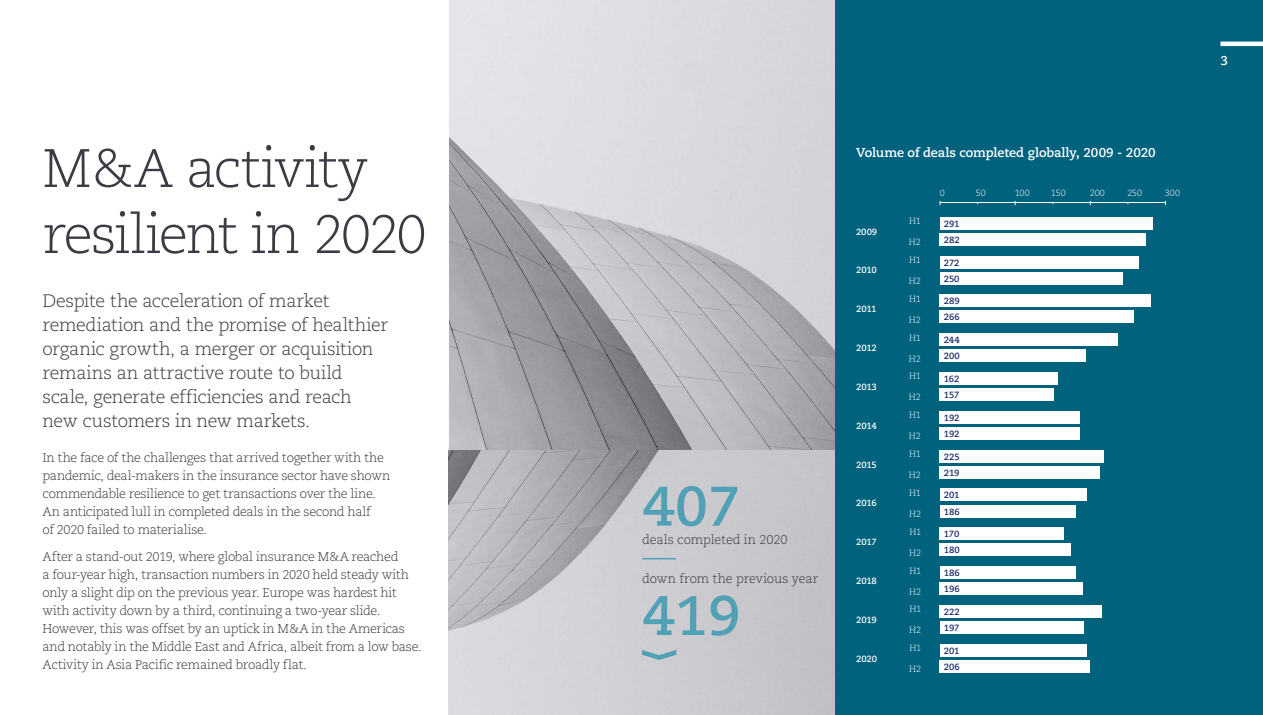
<style>
.page{position:relative;width:1263px;height:715px;background:#fff}
.page>*{position:absolute;margin:0;border:0;box-sizing:border-box;transform-origin:0 0}
.t1{font:700 55.5px "Caecilia";color:#50a0b6}
.t2{font:300 54px/66px "Caecilia";letter-spacing:-.035em;color:#3b3c43}
.t3{font:300 18px/24px "Caecilia";letter-spacing:-.025em;color:#3b3c43}
.t4{font:300 12.75px/18px "Caecilia";letter-spacing:-.025em;color:#393b41}
.t5{font:300 12.75px "Caecilia";letter-spacing:-.01em;color:#3b3c43}
.t6{font:700 12.75px "Caecilia";letter-spacing:-.01em;color:#fff}
.t7{font:700 9px/16px "Caecilia";letter-spacing:-.01em;color:#152964}
.t8{font:300 9px/17.9px "Caecilia";letter-spacing:-.01em;color:#fff}
.t9{font:700 9px "Caecilia";letter-spacing:-.02em;color:#fff}
</style>
<div class="page">
<div style="left:835px;top:0;width:428px;height:714px;background:#00627d"></div>
<hr style="left:940px;top:202px;width:225px;height:1px;background:#fff">
<hr style="left:1220px;top:42px;width:43px;height:4px;background:#fff">
<img style="left:449px;top:0;width:386px;height:714px">
<img style="left:449px;top:450px;width:385px;height:264px">
<svg style="left:642px;top:650px;width:34px;height:9px"></svg>
<hr style="left:642px;top:557px;width:34px;height:2px;background:#50a0b6">
<div style="left:939px;top:643px;width:147px;height:13px;background:#fff"></div>
<div style="left:939px;top:660px;width:151px;height:12px;background:#fff"></div>
<div style="left:939px;top:605px;width:163px;height:12px;background:#fff"></div>
<div style="left:939px;top:621px;width:144px;height:12px;background:#fff"></div>
<div style="left:939px;top:566px;width:136px;height:12px;background:#fff"></div>
<div style="left:939px;top:582px;width:144px;height:12px;background:#fff"></div>
<div style="left:939px;top:527px;width:125px;height:13px;background:#fff"></div>
<div style="left:939px;top:543px;width:132px;height:13px;background:#fff"></div>
<div style="left:939px;top:488px;width:147px;height:13px;background:#fff"></div>
<div style="left:939px;top:504px;width:136px;height:13px;background:#fff"></div>
<div style="left:939px;top:450px;width:165px;height:12px;background:#fff"></div>
<div style="left:939px;top:466px;width:161px;height:12px;background:#fff"></div>
<div style="left:939px;top:411px;width:141px;height:12px;background:#fff"></div>
<div style="left:939px;top:427px;width:141px;height:12px;background:#fff"></div>
<div style="left:939px;top:372px;width:119px;height:12px;background:#fff"></div>
<div style="left:939px;top:388px;width:115px;height:12px;background:#fff"></div>
<div style="left:939px;top:333px;width:179px;height:13px;background:#fff"></div>
<div style="left:939px;top:349px;width:147px;height:13px;background:#fff"></div>
<div style="left:939px;top:294px;width:212px;height:13px;background:#fff"></div>
<div style="left:939px;top:310px;width:195px;height:13px;background:#fff"></div>
<div style="left:939px;top:256px;width:199px;height:12px;background:#fff"></div>
<div style="left:939px;top:272px;width:183px;height:12px;background:#fff"></div>
<div style="left:939px;top:217px;width:213px;height:12px;background:#fff"></div>
<div style="left:939px;top:233px;width:207px;height:12px;background:#fff"></div>
<h2 class="t2" style="left:43px;top:136px;width:385px">M&amp;A activity resilient in 2020</h2>
<h3 class="t3" style="left:43px;top:289px;width:347px">Despite the acceleration of market remediation and the promise of healthier organic growth, a merger or acquisition remains an attractive route to build scale, generate efficiencies and reach new customers in new markets.</h3>
<p class="t4" style="left:43px;top:448px;width:349px">In the face of the challenges that arrived together with the pandemic, deal-makers in the insurance sector have shown commendable resilience to get transactions over the line.<br>An anticipated lull in completed deals in the second half<br>of 2020 failed to materialise.</p>
<p class="t4" style="left:43px;top:547px;width:380px">After a stand-out 2019, where global insurance M&amp;A reached<br>a four-year high, transaction numbers in 2020 held steady with only a slight dip on the previous year. Europe was hardest hit with activity down by a third, continuing a two-year slide.<br>However, this was offset by an uptick in M&amp;A in the Americas and notably in the Middle East and Africa, albeit from a low base.<br>Activity in Asia Pacific remained broadly flat.</p>
<h1 class="t1" style="left:642px;top:473px;width:100px">407</h1>
<p class="t5" style="left:642px;top:532px;width:147px">deals completed in 2020</p>
<p class="t5" style="left:642px;top:571px;width:178px">down from the previous year</p>
<h1 class="t1" style="left:642px;top:582px;width:100px">419</h1>
<p class="t6" style="left:856px;top:145px;width:301px">Volume of deals completed globally, 2009 - 2020</p>
<p class="t9" style="left:856px;top:226px;width:23px">2009</p>
<p class="t9" style="left:856px;top:265px;width:22px">2010</p>
<p class="t9" style="left:856px;top:304px;width:22px">2011</p>
<p class="t9" style="left:856px;top:342px;width:22px">2012</p>
<p class="t9" style="left:856px;top:381px;width:22px">2013</p>
<p class="t9" style="left:856px;top:420px;width:22px">2014</p>
<p class="t9" style="left:856px;top:459px;width:22px">2015</p>
<p class="t9" style="left:856px;top:497px;width:22px">2016</p>
<p class="t9" style="left:856px;top:536px;width:22px">2017</p>
<p class="t9" style="left:856px;top:575px;width:22px">2018</p>
<p class="t9" style="left:856px;top:614px;width:22px">2019</p>
<p class="t9" style="left:856px;top:653px;width:22px">2020</p>
<p class="t8" style="left:909px;top:212px;width:13px">H1</p>
<p class="t8" style="left:909px;top:233px;width:13px">H2</p>
<p class="t8" style="left:909px;top:251px;width:13px">H1</p>
<p class="t8" style="left:909px;top:272px;width:13px">H2</p>
<p class="t8" style="left:909px;top:290px;width:13px">H1</p>
<p class="t8" style="left:909px;top:311px;width:13px">H2</p>
<p class="t8" style="left:909px;top:328px;width:13px">H1</p>
<p class="t8" style="left:909px;top:349px;width:13px">H2</p>
<p class="t8" style="left:909px;top:367px;width:13px">H1</p>
<p class="t8" style="left:909px;top:388px;width:13px">H2</p>
<p class="t8" style="left:909px;top:406px;width:13px">H1</p>
<p class="t8" style="left:909px;top:427px;width:13px">H2<br>H1</p>
<p class="t8" style="left:909px;top:466px;width:13px">H2<br>H1</p>
<p class="t8" style="left:909px;top:505px;width:13px">H2<br>H1</p>
<p class="t8" style="left:909px;top:543px;width:13px">H2<br>H1</p>
<p class="t8" style="left:909px;top:582px;width:13px">H2<br>H1</p>
<p class="t8" style="left:909px;top:621px;width:13px">H2<br>H1</p>
<p class="t8" style="left:909px;top:660px;width:13px">H2</p>
<p class="t8" style="left:940px;top:184px;width:7px">0</p>
<p class="t8" style="left:976px;top:184px;width:11px">50</p>
<p class="t8" style="left:1015px;top:184px;width:16px">100</p>
<p class="t8" style="left:1051px;top:184px;width:16px">150</p>
<p class="t8" style="left:1090px;top:184px;width:16px">200</p>
<p class="t8" style="left:1127px;top:184px;width:16px">250</p>
<p class="t8" style="left:1165px;top:184px;width:17px">300</p>
<p class="t7" style="left:944px;top:216px;width:17px">291<br>282</p>
<p class="t7" style="left:944px;top:254px;width:17px">272<br>250</p>
<p class="t7" style="left:944px;top:293px;width:17px">289<br>266</p>
<p class="t7" style="left:944px;top:332px;width:18px">244<br>200</p>
<p class="t7" style="left:944px;top:371px;width:17px">162<br>157</p>
<p class="t7" style="left:944px;top:409px;width:17px">192<br>192</p>
<p class="t7" style="left:944px;top:448px;width:17px">225<br>219</p>
<p class="t7" style="left:944px;top:487px;width:17px">201<br>186</p>
<p class="t7" style="left:944px;top:526px;width:17px">170<br>180</p>
<p class="t7" style="left:944px;top:565px;width:17px">186<br>196</p>
<p class="t7" style="left:944px;top:603px;width:17px">222<br>197</p>
<p class="t7" style="left:944px;top:642px;width:17px">201<br>206</p>
<p class="t6" style="left:1220px;top:53px;width:9px">3</p>
</div>
